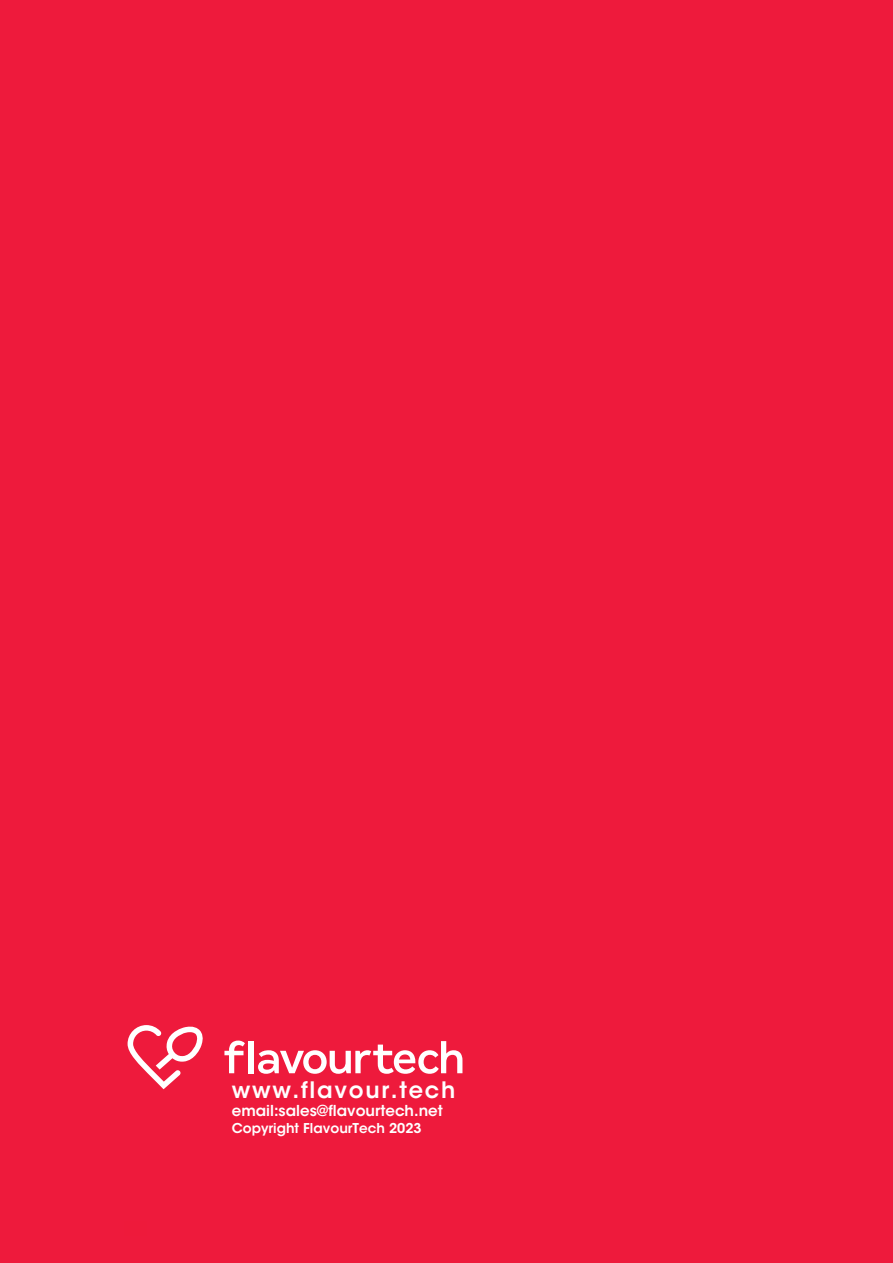
<style>
.page{position:relative;width:893px;height:1263px;background:#ee1a3c}
.page>*{position:absolute;margin:0;border:0;box-sizing:border-box;transform-origin:0 0}
.t1{font:600 22.5px "ITC Avant Garde Std";letter-spacing:.075em;color:#fff}
.t2{font:600 15px "ITC Avant Garde Std";color:#fff}
.t3{font:600 13.5px "ITC Avant Garde Std";color:#fff}
</style>
<div class="page">
<svg style="left:224px;top:1040px;width:21px;height:33px"></svg>
<div style="left:249px;top:1041px;width:5px;height:32px;background:#fff"></div>
<svg style="left:258px;top:1041px;width:204px;height:33px"></svg>
<svg style="left:128px;top:1025px;width:75px;height:64px"></svg>
<h1 class="t1" style="left:232px;top:1081px;width:225px">www.flavour.tech</h1>
<p class="t2" style="left:232px;top:1105px;width:213px">email:sales@flavourtech.net</p>
<p class="t3" style="left:232px;top:1122px;width:191px">Copyright FlavourTech 2023</p>
</div>
